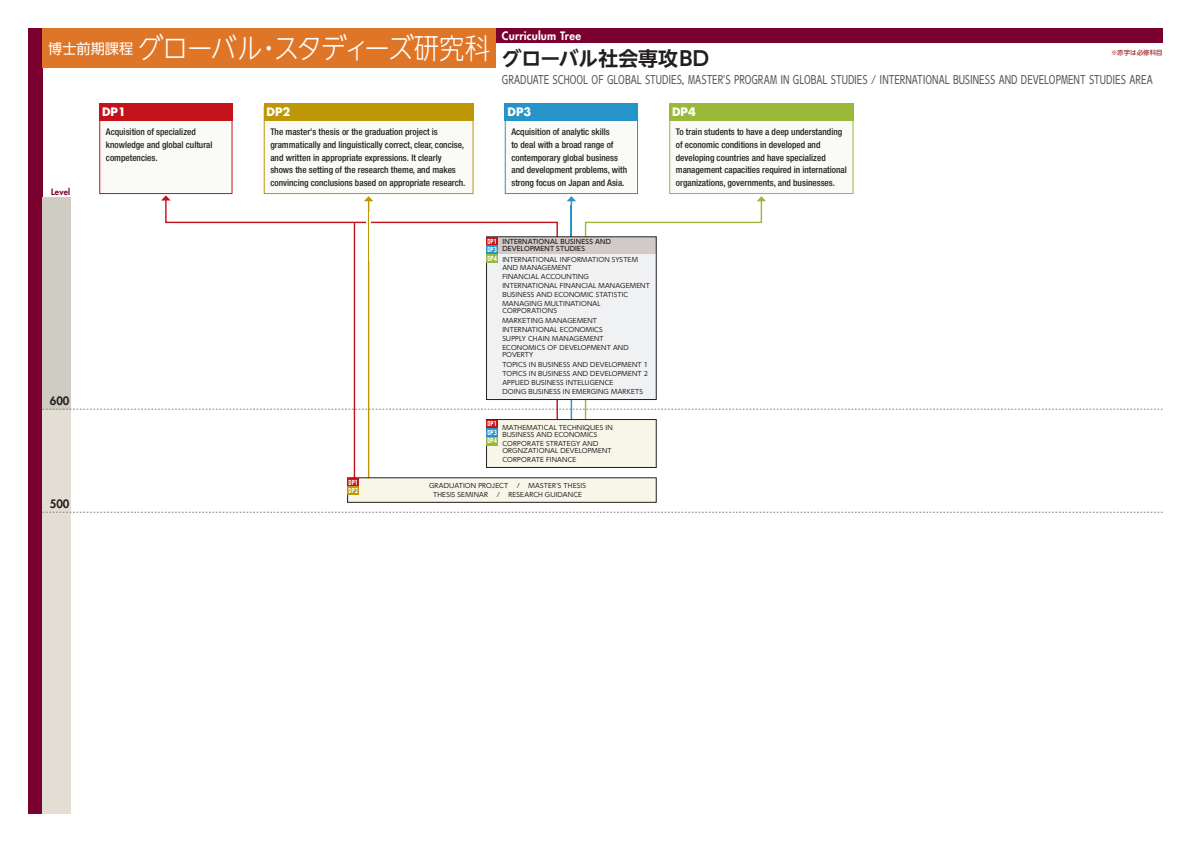
<style>
.page{position:relative;width:1191px;height:842px;background:#fff}
.page>*{position:absolute;margin:0;border:0;box-sizing:border-box;transform-origin:0 0}
.t1{font:300 28.3px "UD Shin Go NT Pr 6 N";letter-spacing:-.05em;color:#fff;scale:.9 1}
.t2{font:700 19.8px "UD Shin Go NT Pr 6 N De";color:#231f20}
.t3{font:11.3px "UD Shin Go C Osez Pr 6 N";color:#57585a;scale:.89 1}
.t4{font:800 11.3px "Futura";letter-spacing:.015em;color:#fff}
.t5{font:700 11.3px "Futura";color:#fff}
.t6{font:800 11.3px "Futura";color:#231f20}
.t7{font:500 condensed 9.2px/12.8px "Helvetica Neue";color:#231f20}
.t8{font:800 8.5px "Futura";letter-spacing:.03em;color:#7a002f}
.t9{font:6.4px/9.2px "UD Shin Go NT Pr 6 N";letter-spacing:.025em;color:#231f20}
.t10{font:500 6.4px/7.1px "UD Shin Go NT Pr 6 N";letter-spacing:.025em;color:#231f20}
.t11{font:700 6.4px/8.5px "UD Shin Go C Ofiz Pr 6 N";color:#fff;text-align:justify}
.t12{font:500 6.4px "UD Shin Go NT Pr 6 N";letter-spacing:.015em;color:#a72b30}
</style>
<div class="page">
<div style="left:28px;top:28px;width:1134px;height:15px;background:#7a002f"></div>
<div style="left:28px;top:28px;width:15px;height:786px;background:#7a002f"></div>
<div style="left:43px;top:197px;width:28px;height:617px;background:#e2ded4"></div>
<div style="left:43px;top:197px;width:28px;height:212px;background:#cfccc3"></div>
<svg style="left:43px;top:512px;width:1119px;height:1px"></svg>
<svg style="left:43px;top:409px;width:1119px;height:1px"></svg>
<svg style="left:164px;top:200px;width:394px;height:234px"></svg>
<svg style="left:161px;top:195px;width:9px;height:5px"></svg>
<svg style="left:584px;top:201px;width:179px;height:233px"></svg>
<svg style="left:757px;top:196px;width:9px;height:5px"></svg>
<hr style="left:368px;top:200px;width:1px;height:290px;background:#bd9705">
<svg style="left:364px;top:196px;width:9px;height:5px"></svg>
<hr style="left:570px;top:200px;width:2px;height:239px;background:#2694c9">
<svg style="left:567px;top:196px;width:9px;height:5px"></svg>
<hr style="left:354px;top:222px;width:1px;height:268px;background:#c4121a">
<hr style="left:366px;top:213px;width:2px;height:48px;background:#fff">
<hr style="left:369px;top:213px;width:2px;height:48px;background:#fff">
<div style="left:669px;top:107px;width:184px;height:87px;background:#fafaf6"></div>
<div style="left:669px;top:106px;width:184px;height:88px;border:1px solid #9ab93b"></div>
<div style="left:669px;top:103px;width:184px;height:17px;background:#9ab93b"></div>
<div style="left:505px;top:107px;width:132px;height:87px;background:#fafaf6"></div>
<div style="left:505px;top:106px;width:133px;height:88px;border:1px solid #2694c9"></div>
<div style="left:505px;top:103px;width:133px;height:17px;background:#2694c9"></div>
<div style="left:264px;top:107px;width:209px;height:87px;background:#fafaf6"></div>
<div style="left:264px;top:106px;width:209px;height:88px;border:1px solid #bd9705"></div>
<div style="left:264px;top:103px;width:209px;height:17px;background:#bd9705"></div>
<div style="left:100px;top:107px;width:132px;height:87px;background:#fafaf6"></div>
<div style="left:99px;top:106px;width:133px;height:88px;border:1px solid #c4121a"></div>
<div style="left:99px;top:103px;width:133px;height:17px;background:#c4121a"></div>
<div style="left:43px;top:28px;width:453px;height:40px;background:#df7527"></div>
<div style="left:347px;top:478px;width:309px;height:24px;background:#f7f6e9"></div>
<div style="left:348px;top:478px;width:11px;height:8px;background:#c4121a"></div>
<div style="left:348px;top:486px;width:11px;height:9px;background:#bd9705"></div>
<div style="left:486px;top:237px;width:170px;height:162px;background:#f0f1f2"></div>
<div style="left:487px;top:237px;width:169px;height:17px;background:#d1cac7"></div>
<div style="left:486px;top:237px;width:170px;height:163px;border:1px solid #231f20"></div>
<div style="left:487px;top:237px;width:11px;height:8px;background:#c4121a"></div>
<div style="left:487px;top:245px;width:11px;height:9px;background:#2694c9"></div>
<div style="left:487px;top:254px;width:11px;height:8px;background:#9ab93b"></div>
<div style="left:486px;top:419px;width:170px;height:48px;background:#f7f6e9"></div>
<div style="left:486px;top:419px;width:170px;height:49px;border:1px solid #231f20"></div>
<div style="left:487px;top:420px;width:11px;height:8px;background:#c4121a"></div>
<div style="left:487px;top:428px;width:11px;height:9px;background:#2694c9"></div>
<div style="left:487px;top:437px;width:11px;height:8px;background:#9ab93b"></div>
<h1 class="t1" style="left:48px;top:25px;width:493px"><sup>博士前期課程</sup> グローバル・スタディーズ研究科</h1>
<p class="t4" style="left:502px;top:28px;width:81px">Curriculum Tree</p>
<h2 class="t2" style="left:502px;top:42px;width:209px">グローバル社会専攻BD</h2>
<p class="t3" style="left:502px;top:70px;width:733px">GRADUATE SCHOOL OF GLOBAL STUDIES, MASTER'S PROGRAM IN GLOBAL STUDIES / INTERNATIONAL BUSINESS AND DEVELOPMENT STUDIES AREA</p>
<p class="t12" style="left:1111px;top:48px;width:53px">※赤字は必修科目</p>
<p class="t5" style="left:102px;top:104px;width:25px">DP1</p>
<p class="t5" style="left:266px;top:104px;width:25px">DP2</p>
<p class="t5" style="left:507px;top:104px;width:25px">DP3</p>
<p class="t5" style="left:672px;top:104px;width:25px">DP4</p>
<p class="t8" style="left:51px;top:186px;width:21px">Level</p>
<p class="t7" style="left:106px;top:125px;width:108px">Acquisition of specialized knowledge and global cultural competencies.</p>
<p class="t7" style="left:270px;top:125px;width:197px">The master's thesis or the graduation project is grammatically and linguistically correct, clear, concise, and written in appropriate expressions. It clearly shows the setting of the research theme, and makes convincing conclusions based on appropriate research.</p>
<p class="t7" style="left:511px;top:125px;width:117px">Acquisition of analytic skills<br>to deal with a broad range of contemporary global business and development problems, with strong focus on Japan and Asia.</p>
<p class="t7" style="left:676px;top:125px;width:172px">To train students to have a deep understanding of economic conditions in developed and developing countries and have specialized management capacities required in international organizations, governments, and businesses.</p>
<p class="t6" style="left:50px;top:393px;width:21px">600</p>
<p class="t6" style="left:50px;top:497px;width:21px">500</p>
<p class="t11" style="left:348px;top:478px;width:11px">DP1<br>DP2</p>
<p class="t11" style="left:487px;top:237px;width:11px">DP1<br>DP3<br>DP4</p>
<p class="t10" style="left:502px;top:238px;width:110px">INTERNATIONAL BUSINESS AND<br>DEVELOPMENT STUDIES</p>
<p class="t9" style="left:502px;top:256px;width:137px;line-height:7.1px">INTERNATIONAL INFORMATION SYSTEM<br>AND MANAGEMENT</p>
<p class="t9" style="left:502px;top:272px;width:149px">FINANCIAL ACCOUNTING<br>INTERNATIONAL FINANCIAL MANAGEMENT<br>BUSINESS AND ECONOMIC STATISTIC<br>MANAGING MULTINATIONAL</p>
<p class="t9" style="left:502px;top:306px;width:128px">CORPORATIONS<br>MARKETING MANAGEMENT<br>INTERNATIONAL ECONOMICS<br>SUPPLY CHAIN MANAGEMENT<br>ECONOMICS OF DEVELOPMENT AND</p>
<p class="t9" style="left:502px;top:350px;width:147px">POVERTY<br>TOPICS IN BUSINESS AND DEVELOPMENT 1<br>TOPICS IN BUSINESS AND DEVELOPMENT 2<br>APPLIED BUSINESS INTELLIGENCE<br>DOING BUSINESS IN EMERGING MARKETS</p>
<p class="t11" style="left:487px;top:419px;width:11px">DP1<br>DP3<br>DP4</p>
<p class="t9" style="left:502px;top:423px;width:112px;line-height:7.1px">MATHEMATICAL TECHNIQUES IN<br>BUSINESS AND ECONOMICS</p>
<p class="t9" style="left:502px;top:440px;width:111px;line-height:7.1px">CORPORATE STRATEGY AND<br>ORGNZATIONAL DEVELOPMENT</p>
<p class="t9" style="left:502px;top:455px;width:76px">CORPORATE FINANCE</p>
<p class="t9" style="left:429px;top:481px;width:81px">GRADUATION PROJECT</p>
<p class="t9" style="left:517px;top:481px;width:5px">/</p>
<p class="t9" style="left:528px;top:481px;width:59px">MASTER'S THESIS</p>
<p class="t9" style="left:433px;top:490px;width:57px">THESIS SEMINAR</p>
<p class="t9" style="left:496px;top:490px;width:5px">/</p>
<p class="t9" style="left:508px;top:490px;width:75px">RESEARCH GUIDANCE</p>
</div>
